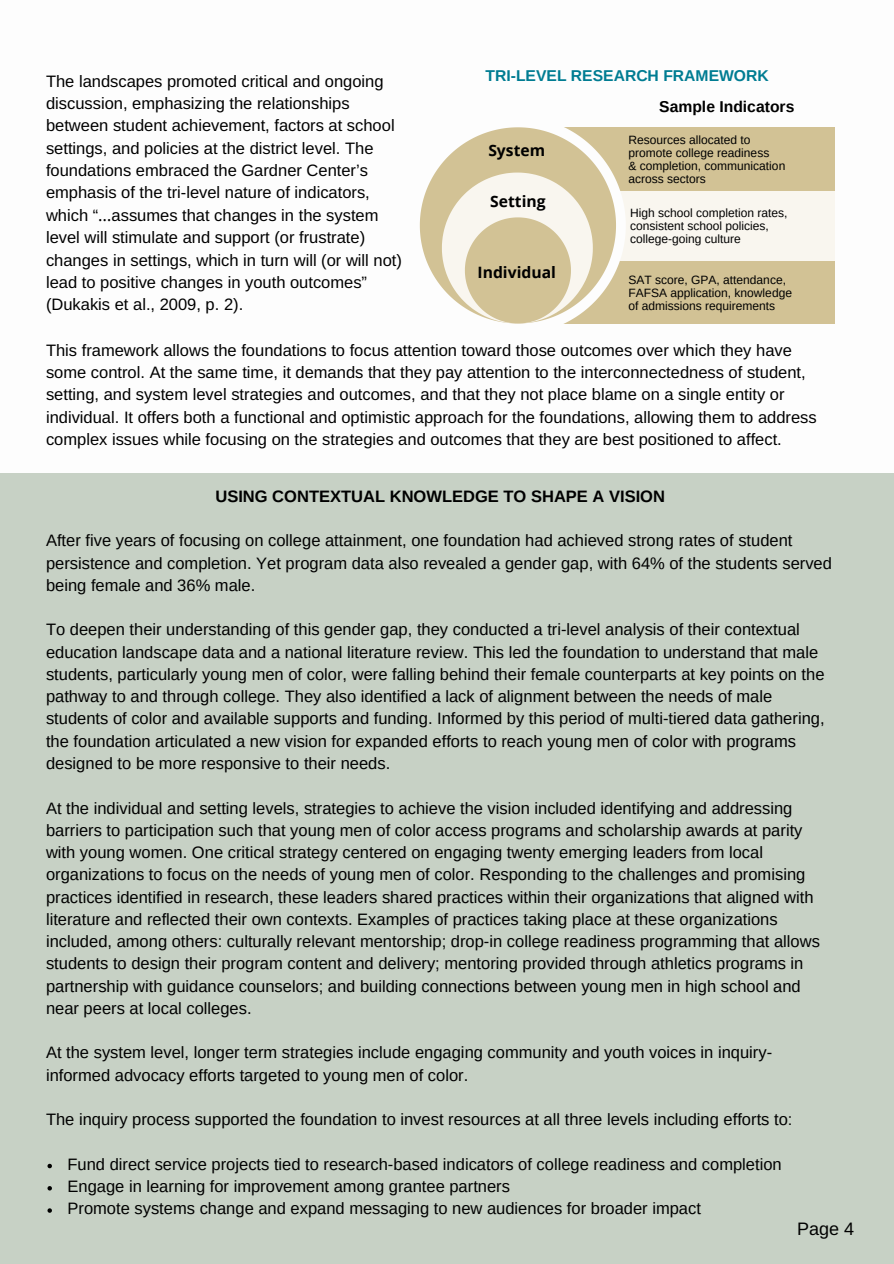
<style>
.page{position:relative;width:894px;height:1264px;background:#fff}
.page>*{position:absolute;margin:0;border:0;box-sizing:border-box;transform-origin:0 0}
.t1{font:18px "Arimo";color:#000}
.t2{font:16.5px/22.2px "Arimo";color:#000}
.t3{font:16.5px/22.4px "Arimo";color:#000}
.t4{font:700 16.5px "Arimo";color:#000}
.t5{font:700 15.75px "Arimo";color:#007c92}
.t6{font:700 15.75px "Open Sans";color:#000}
.t7{font:700 15.75px "Arimo";color:#000}
.t8{font:12px/12.9px "Arimo";color:#000}
.s1{font-family:"Noto Sans Gurmukhi"}
</style>
<div class="page">
<div style="left:0;top:474px;width:893px;height:789px;background:#c7d1c5"></div>
<svg style="left:47px;top:1163px;width:5px;height:5px"></svg>
<svg style="left:47px;top:1186px;width:5px;height:4px"></svg>
<svg style="left:47px;top:1208px;width:5px;height:4px"></svg>
<div style="left:515px;top:127px;width:319px;height:197px;background:#f9f6ef"></div>
<div style="left:539px;top:261px;width:295px;height:62px;background:#d2c295"></div>
<div style="left:539px;top:127px;width:295px;height:64px;background:#d2c295"></div>
<svg style="left:509px;top:180px;width:116px;height:144px"></svg>
<svg style="left:419px;top:127px;width:197px;height:196px"></svg>
<p class="t5" style="left:485px;top:67px;width:285px">TRI-LEVEL RESEARCH FRAMEWORK</p>
<p class="t3" style="left:46px;top:70px;width:357px">The landscapes promoted critical and ongoing discussion, emphasizing the relationships between student achievement, factors at school settings, and policies at the district level. The foundations embraced the Gardner Center’s emphasis of the tri-level nature of indicators, which “<span class="s1">…</span>assumes that changes in the system level will stimulate and support (or frustrate) changes in settings, which in turn will (or will not) lead to positive changes in youth outcomes” (Dukakis et al., 2009, p. 2).</p>
<p class="t7" style="left:659px;top:97px;width:137px">Sample Indicators</p>
<p class="t6" style="left:488px;top:139px;width:58px">System</p>
<p class="t8" style="left:628px;top:134px;width:158px">Resources allocated to promote college readiness<br>&amp; completion, communication across sectors</p>
<p class="t8" style="left:630px;top:206px;width:159px">High school completion rates, consistent school policies, college-going culture</p>
<p class="t8" style="left:628px;top:273px;width:165px">SAT score, GPA, attendance,<br>FAFSA application, knowledge of admissions requirements</p>
<p class="t3" style="left:46px;top:339px;width:772px">This framework allows the foundations to focus attention toward those outcomes over which they have some control. At the same time, it demands that they pay attention to the interconnectedness of student, setting, and system level strategies and outcomes, and that they not place blame on a single entity or individual. It offers both a functional and optimistic approach for the foundations, allowing them to address complex issues while focusing on the strategies and outcomes that they are best positioned to affect.</p>
<p class="t6" style="left:490px;top:190px;width:57px">Setting</p>
<p class="t6" style="left:477px;top:261px;width:80px">Individual</p>
<p class="t4" style="left:215px;top:487px;width:451px">USING CONTEXTUAL KNOWLEDGE TO SHAPE A VISION</p>
<p class="t2" style="left:46px;top:529px;width:787px">After five years of focusing on college attainment, one foundation had achieved strong rates of student persistence and completion. Yet program data also revealed a gender gap, with 64% of the students served being female and 36% male.</p>
<p class="t2" style="left:46px;top:618px;width:779px">To deepen their understanding of this gender gap, they conducted a tri-level analysis of their contextual education landscape data and a national literature review. This led the foundation to understand that male students, particularly young men of color, were falling behind their female counterparts at key points on the pathway to and through college. They also identified a lack of alignment between the needs of male students of color and available supports and funding. Informed by this period of multi-tiered data gathering, the foundation articulated a new vision for expanded efforts to reach young men of color with programs designed to be more responsive to their needs.</p>
<p class="t2" style="left:46px;top:796px;width:775px">At the individual and setting levels, strategies to achieve the vision included identifying and addressing barriers to participation such that young men of color access programs and scholarship awards at parity with young women. One critical strategy centered on engaging twenty emerging leaders from local organizations to focus on the needs of young men of color. Responding to the challenges and promising practices identified in research, these leaders shared practices within their organizations that aligned with literature and reflected their own contexts. Examples of practices taking place at these organizations included, among others: culturally relevant mentorship; drop-in college readiness programming that allows students to design their program content and delivery; mentoring provided through athletics programs in partnership with guidance counselors; and building connections between young men in high school and near peers at local colleges.</p>
<p class="t2" style="left:46px;top:1041px;width:727px">At the system level, longer term strategies include engaging community and youth voices in inquiry&shy;informed advocacy efforts targeted to young men of color.</p>
<p class="t2" style="left:46px;top:1108px;width:747px">The inquiry process supported the foundation to invest resources at all three levels including efforts to:</p>
<p class="t2" style="left:67px;top:1152px;width:715px">Fund direct service projects tied to research-based indicators of college readiness and completion<br>Engage in learning for improvement among grantee partners<br>Promote systems change and expand messaging to new audiences for broader impact</p>
<p class="t1" style="left:796px;top:1218px;width:59px">Page 4</p>
</div>
